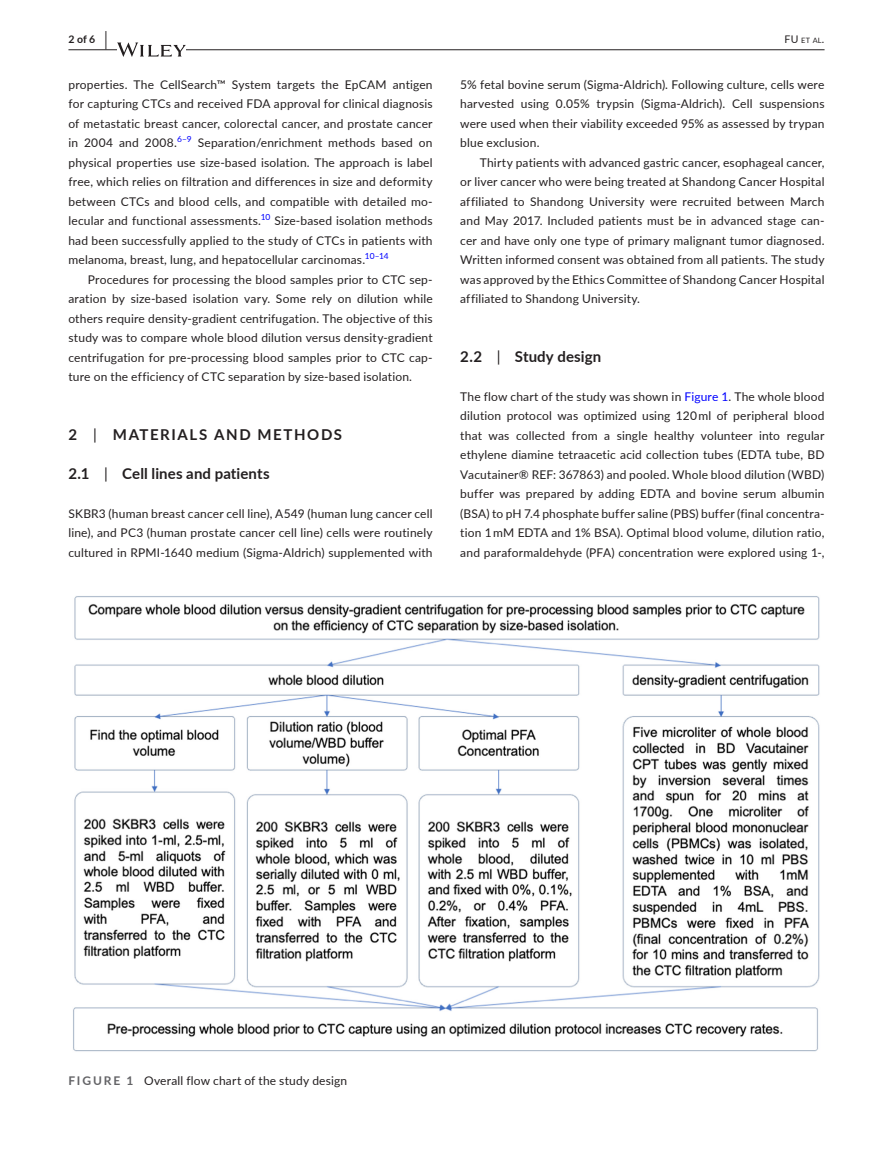
<style>
.page{position:relative;width:893px;height:1174px;background:#fff}
.page>*{position:absolute;margin:0;border:0;box-sizing:border-box;transform-origin:0 0}
.t1{font:700 15px "Lato";letter-spacing:.01em;color:#231f20}
.t2{font:700 15px "Lato";letter-spacing:.11em;color:#231f20}
.t3{font:12px/19.5px "Lato";letter-spacing:.015em;color:#231f20;text-align:justify}
.t4{font:700 10.5px "Lato";color:#231f20}
.t5{font:7.35px "Lato";color:#231f20}
.s1{font-size:19.5px}
.s2{font-size:10.5px}
.s3{font-weight:400}
.s4{color:#00f}
.s5{font-weight:700;color:#636366}
</style>
<div class="page">
<hr style="left:68px;top:49px;width:756px;height:1px;background:#231f20">
<svg style="left:117px;top:42px;width:69px;height:15px"></svg>
<img style="left:73px;top:596px;width:747px;height:456px">
<p class="t4" style="left:68px;top:31px;width:40px">2 of 6 <span class="s1">|</span></p>
<p class="t5" style="left:785px;top:35px;width:41px"><span class="s2">FU</span> et al<span class="s2">.</span></p>
<p class="t3" style="left:68px;top:74px;width:366px">properties. The CellSearch™ System targets the EpCAM antigen for capturing CTCs and received FDA approval for clinical diagnosis of metastatic breast cancer, colorectal cancer, and prostate cancer in 2004 and 2008.<sup>6–9</sup> Separation/enrichment methods based on physical properties use size-based isolation. The approach is label free, which relies on filtration and differences in size and deformity between CTCs and blood cells, and compatible with detailed mo&shy;lecular and functional assessments.<sup>10</sup> Size-based isolation methods had been successfully applied to the study of CTCs in patients with melanoma, breast, lung, and hepatocellular carcinomas.<sup>10–14</sup></p>
<p class="t3" style="left:68px;top:269px;width:366px;text-indent:20px">Procedures for processing the blood samples prior to CTC sep&shy;aration by size-based isolation vary. Some rely on dilution while others require density-gradient centrifugation. The objective of this study was to compare whole blood dilution versus density-gradient centrifugation for pre-processing blood samples prior to CTC cap&shy;ture on the efficiency of CTC separation by size-based isolation.</p>
<p class="t3" style="left:460px;top:74px;width:366px">5% fetal bovine serum (Sigma-Aldrich). Following culture, cells were harvested using 0.05% trypsin (Sigma-Aldrich). Cell suspensions were used when their viability exceeded 95% as assessed by trypan blue exclusion.</p>
<p class="t3" style="left:460px;top:152px;width:366px;text-indent:20px">Thirty patients with advanced gastric cancer, esophageal cancer, or liver cancer who were being treated at Shandong Cancer Hospital affiliated to Shandong University were recruited between March and May 2017. Included patients must be in advanced stage can&shy;cer and have only one type of primary malignant tumor diagnosed.<br>Written informed consent was obtained from all patients. The study was approved by the Ethics Committee of Shandong Cancer Hospital affiliated to Shandong University.</p>
<p class="t1" style="left:460px;top:345px;width:142px">2.2 <span class="s3">|</span> Study design</p>
<p class="t3" style="left:460px;top:386px;width:366px">The flow chart of the study was shown in <span class="s4">Figure 1</span>. The whole blood dilution protocol was optimized using 120 ml of peripheral blood that was collected from a single healthy volunteer into regular ethylene diamine tetraacetic acid collection tubes (EDTA tube, BD Vacutainer® REF: 367863) and pooled. Whole blood dilution (WBD) buffer was prepared by adding EDTA and bovine serum albumin (BSA) to pH 7.4 phosphate buffer saline (PBS) buffer (final concentra&shy;tion 1 mM EDTA and 1% BSA). Optimal blood volume, dilution ratio, and paraformaldehyde (PFA) concentration were explored using 1-,</p>
<p class="t2" style="left:68px;top:423px;width:275px">2 <span class="s3">|</span> MATERIALS AND METHODS</p>
<p class="t1" style="left:68px;top:462px;width:203px">2.1 <span class="s3">|</span> Cell lines and patients</p>
<p class="t3" style="left:68px;top:503px;width:366px">SKBR3 (human breast cancer cell line), A549 (human lung cancer cell line), and PC3 (human prostate cancer cell line) cells were routinely cultured in RPMI-1640 medium (Sigma-Aldrich) supplemented with</p>
<p class="t3" style="left:68px;top:1070px;width:280px"><span class="s5">FIGURE 1</span> Overall flow chart of the study design</p>
</div>
